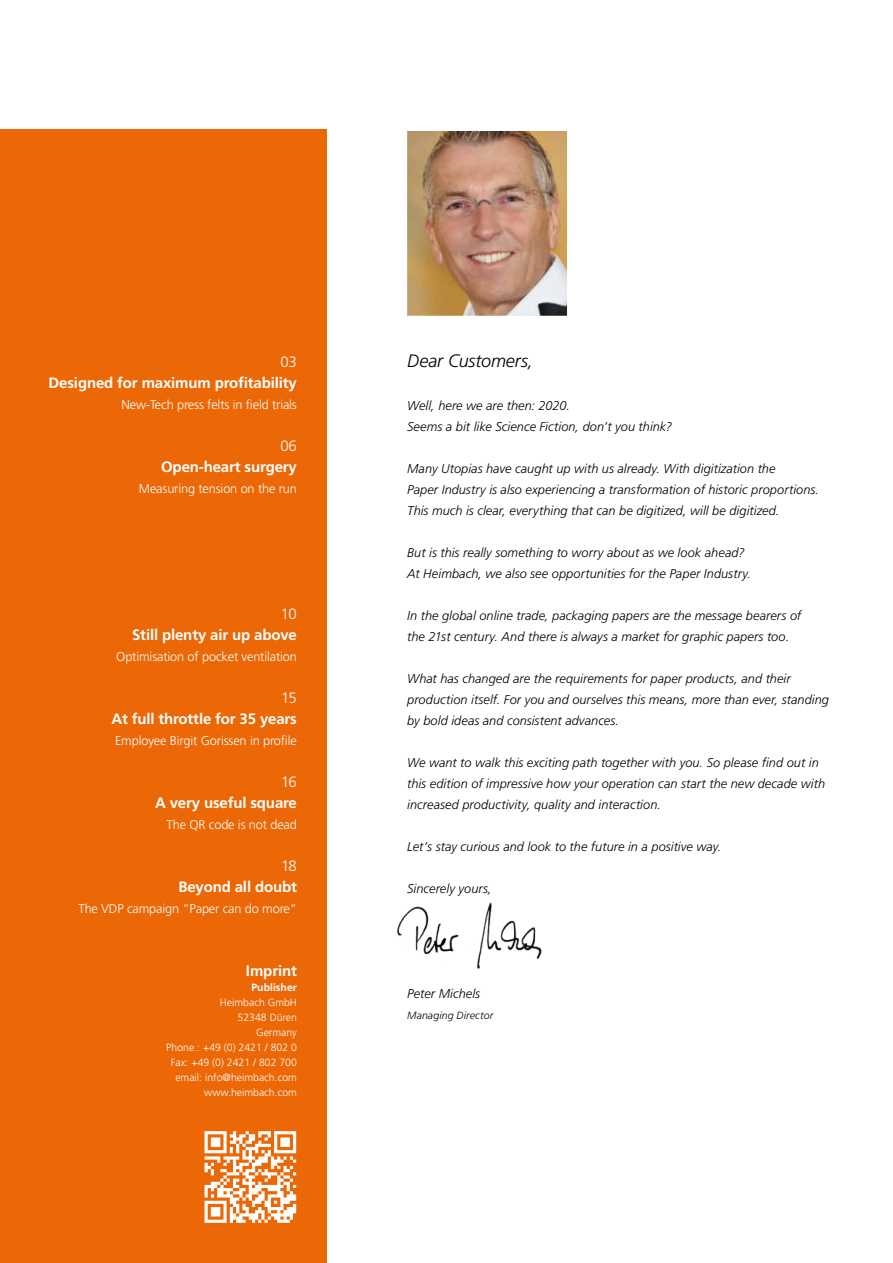
<style>
.page{position:relative;width:893px;height:1263px;background:#fff}
.page>*{position:absolute;margin:0;border:0;box-sizing:border-box;transform-origin:0 0}
.t1{font:italic 300 18px "Frutiger";letter-spacing:-.005em;color:#000}
.t2{font:700 15px "Frutiger";letter-spacing:-.01em;color:#fff}
.t3{font:300 15px "Frutiger";letter-spacing:-.05em;color:#fff}
.t4{font:italic 300 12.75px/21px "Frutiger";letter-spacing:.005em;color:#000}
.t5{font:300 12.75px "Frutiger";letter-spacing:-.01em;color:#fff}
.t6{font:300 10.5px/15px "Frutiger";color:#fff;text-align:right}
.t7{font:italic 300 10.5px "Frutiger";letter-spacing:.01em;color:#000}
.t8{font:700 10.5px "Frutiger";color:#fff}
</style>
<div class="page">
<img style="left:396px;top:903px;width:146px;height:66px">
<div style="left:0;top:130px;width:326px;height:1133px;background:#ec6705"></div>
<img style="left:407px;top:131px;width:160px;height:185px">
<svg style="left:205px;top:1131px;width:91px;height:92px"></svg>
<p class="t3" style="left:280px;top:354px;width:18px">03</p>
<p class="t2" style="left:49px;top:374px;width:250px">Designed for maximum profitability</p>
<p class="t5" style="left:122px;top:398px;width:177px">New-Tech press felts in field trials</p>
<p class="t3" style="left:280px;top:438px;width:18px">06</p>
<p class="t2" style="left:161px;top:458px;width:137px">Open-heart surgery</p>
<p class="t5" style="left:139px;top:482px;width:160px">Measuring tension on the run</p>
<p class="t3" style="left:281px;top:606px;width:18px">10</p>
<p class="t2" style="left:132px;top:626px;width:166px">Still plenty air up above</p>
<p class="t5" style="left:116px;top:650px;width:182px">Optimisation of pocket ventilation</p>
<p class="t3" style="left:281px;top:690px;width:17px">15</p>
<p class="t2" style="left:111px;top:710px;width:187px">At full throttle for 35 years</p>
<p class="t5" style="left:115px;top:734px;width:183px">Employee Birgit Gorissen in profile</p>
<p class="t3" style="left:281px;top:774px;width:17px">16</p>
<p class="t2" style="left:155px;top:794px;width:143px">A very useful square</p>
<p class="t5" style="left:167px;top:818px;width:132px">The QR code is not dead</p>
<p class="t3" style="left:281px;top:858px;width:17px">18</p>
<p class="t2" style="left:178px;top:878px;width:120px">Beyond all doubt</p>
<p class="t5" style="left:78px;top:902px;width:220px">The VDP campaign “Paper can do more“</p>
<p class="t2" style="left:246px;top:962px;width:53px">Imprint</p>
<p class="t8" style="left:251px;top:981px;width:47px">Publisher</p>
<p class="t6" style="left:166px;top:995px;width:132px">Heimbach GmbH<br>52348 Düren<br>Germany<br>Phone.: +49 (0) 2421 / 802 0<br>Fax: +49 (0) 2421 / 802 700 email: info@heimbach.com www.heimbach.com</p>
<h1 class="t1" style="left:407px;top:350px;width:127px">Dear Customers,</h1>
<p class="t4" style="left:407px;top:395px;width:267px">Well, here we are then: 2020.<br>Seems a bit like Science Fiction, don’t you think?</p>
<p class="t4" style="left:407px;top:458px;width:413px">Many Utopias have caught up with us already. With digitization the<br>Paper Industry is also experiencing a transformation of historic proportions.<br>This much is clear, everything that can be digitized, will be digitized.</p>
<p class="t4" style="left:407px;top:542px;width:345px">But is this really something to worry about as we look ahead?<br>At Heimbach, we also see opportunities for the Paper Industry.</p>
<p class="t4" style="left:407px;top:605px;width:396px">In the global online trade, packaging papers are the message bearers of the 21st century. And there is always a market for graphic papers too.</p>
<p class="t4" style="left:407px;top:668px;width:423px">What has changed are the requirements for paper products, and their production itself. For you and ourselves this means, more than ever, standing by bold ideas and consistent advances.</p>
<p class="t4" style="left:407px;top:752px;width:419px">We want to walk this exciting path together with you. So please find out in this edition of impressive how your operation can start the new decade with increased productivity, quality and interaction.</p>
<p class="t4" style="left:407px;top:836px;width:316px">Let’s stay curious and look to the future in a positive way.</p>
<p class="t4" style="left:407px;top:878px;width:86px">Sincerely yours,</p>
<p class="t4" style="left:407px;top:983px;width:74px">Peter Michels</p>
<p class="t7" style="left:407px;top:1009px;width:88px">Managing Director</p>
</div>
